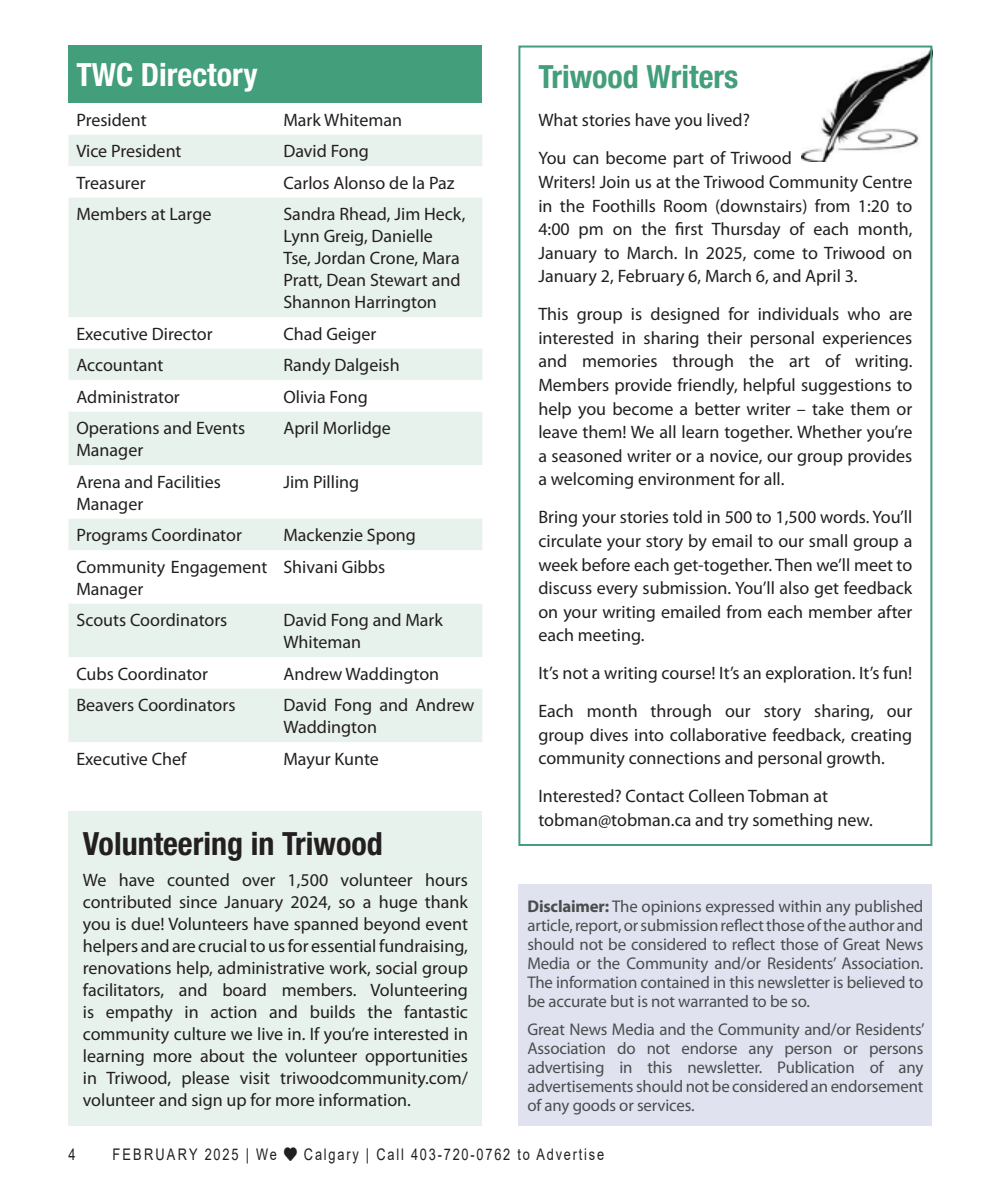
<style>
.page{position:relative;width:990px;height:1188px;background:#fff}
.page>*{position:absolute;margin:0;border:0;box-sizing:border-box;transform-origin:0 0}
.In_Around_title{font:700 condensed 32px "Helvetica Neue LT Std";color:#231f20}
.In_Around_title-2{font:700 condensed 32px "Helvetica Neue LT Std";color:#439e7b}
.In_Around_title-3{font:700 condensed 32px "Helvetica Neue LT Std";color:#fff}
.Body_text{font:18px/23.6px "Myriad Pro";color:#231f20}
.Body_text-2{font:17px/19px "Myriad Pro";letter-spacing:-.01em;color:#4b4c4d;text-align:justify}
.t1{font:16px "Arial";letter-spacing:.14em;color:#231f20;scale:.8 1}
.s1{font-weight:700}
</style>
<div class="page">
<div style="left:68px;top:46px;width:414px;height:57px;background:#439e7b"></div>
<svg style="left:68px;top:135px;width:414px;height:607px;fill:#e8f2ed"></svg>
<img style="left:801px;top:51px;width:128px;height:110px">
<div style="left:68px;top:811px;width:414px;height:315px;background:#e8f2ed"></div>
<div style="left:518px;top:884px;width:414px;height:242px;background:#e0e2f0"></div>
<div style="left:518px;top:46px;width:414px;height:800px;border:2px solid #439e7b"></div>
<p class="In_Around_title-3" style="left:76px;top:55px;width:183px">TWC Directory</p>
<p class="Body_text" style="left:76px;top:108px;width:72px">President</p>
<p class="Body_text" style="left:283px;top:108px;width:120px">Mark Whiteman</p>
<p class="Body_text" style="left:76px;top:139px;width:107px">Vice President</p>
<p class="Body_text" style="left:283px;top:139px;width:87px">David Fong</p>
<p class="Body_text" style="left:76px;top:171px;width:71px">Treasurer</p>
<p class="Body_text" style="left:283px;top:171px;width:173px">Carlos Alonso de la Paz</p>
<p class="Body_text" style="left:76px;top:202px;width:137px">Members at Large</p>
<p class="Body_text" style="left:283px;top:203px;width:184px;line-height:22px">Sandra Rhead, Jim Heck,<br>Lynn Greig, Danielle<br>Tse, Jordan Crone, Mara<br>Pratt, Dean Stewart and<br>Shannon Harrington</p>
<p class="Body_text" style="left:76px;top:322px;width:138px">Executive Director</p>
<p class="Body_text" style="left:283px;top:322px;width:94px">Chad Geiger</p>
<p class="Body_text" style="left:76px;top:353px;width:88px">Accountant</p>
<p class="Body_text" style="left:283px;top:353px;width:118px">Randy Dalgeish</p>
<p class="Body_text" style="left:76px;top:385px;width:105px">Administrator</p>
<p class="Body_text" style="left:283px;top:385px;width:86px">Olivia Fong</p>
<p class="Body_text" style="left:76px;top:417px;width:170px;line-height:22px">Operations and Events<br>Manager</p>
<p class="Body_text" style="left:283px;top:416px;width:109px">April Morlidge</p>
<p class="Body_text" style="left:76px;top:470px;width:146px;line-height:22px">Arena and Facilities<br>Manager</p>
<p class="Body_text" style="left:283px;top:470px;width:77px">Jim Pilling</p>
<p class="Body_text" style="left:76px;top:523px;width:167px">Programs Coordinator</p>
<p class="Body_text" style="left:283px;top:523px;width:134px">Mackenzie Spong</p>
<p class="Body_text" style="left:76px;top:555px;width:192px;line-height:22px">Community Engagement<br>Manager</p>
<p class="Body_text" style="left:283px;top:555px;width:103px">Shivani Gibbs</p>
<p class="Body_text" style="left:76px;top:608px;width:153px">Scouts Coordinators</p>
<p class="Body_text" style="left:283px;top:609px;width:161px;line-height:22px">David Fong and Mark<br>Whiteman</p>
<p class="Body_text" style="left:76px;top:662px;width:133px">Cubs Coordinator</p>
<p class="Body_text" style="left:283px;top:662px;width:157px">Andrew Waddington</p>
<p class="Body_text" style="left:76px;top:693px;width:161px">Beavers Coordinators</p>
<p class="Body_text" style="left:283px;top:694px;width:193px;line-height:22px">David Fong and Andrew<br>Waddington</p>
<p class="Body_text" style="left:76px;top:747px;width:112px">Executive Chef</p>
<p class="Body_text" style="left:283px;top:747px;width:97px">Mayur Kunte</p>
<p class="In_Around_title" style="left:83px;top:824px;width:301px">Volunteering in Triwood</p>
<p class="Body_text" style="left:83px;top:868px;width:387px;line-height:22px;text-align:justify">We have counted over 1,500 volunteer hours contributed since January 2024, so a huge thank you is due! Volunteers have spanned beyond event helpers and are crucial to us for essential fundraising, renovations help, administrative work, social group facilitators, and board members. Volunteering is empathy in action and builds the fantastic community culture we live in. If you’re interested in learning more about the volunteer opportunities in Triwood, please visit triwoodcommunity.com/ volunteer and sign up for more information.</p>
<p class="In_Around_title-2" style="left:538px;top:58px;width:202px">Triwood Writers</p>
<p class="Body_text" style="left:538px;top:108px;width:213px">What stories have you lived?</p>
<p class="Body_text" style="left:538px;top:146px;width:376px">You can become part of Triwood<br>Writers! Join us at the Triwood Community Centre in the Foothills Room (downstairs) from 1:20 to 4:00 pm on the first Thursday of each month, January to March. In 2025, come to Triwood on January 2, February 6, March 6, and April 3.</p>
<p class="Body_text" style="left:538px;top:302px;width:376px;text-align:justify">This group is designed for individuals who are interested in sharing their personal experiences and memories through the art of writing.<br>Members provide friendly, helpful suggestions to help you become a better writer – take them or leave them! We all learn together. Whether you’re a seasoned writer or a novice, our group provides a welcoming environment for all.</p>
<p class="Body_text" style="left:538px;top:505px;width:376px;text-align:justify">Bring your stories told in 500 to 1,500 words. You’ll circulate your story by email to our small group a week before each get-together. Then we’ll meet to discuss every submission. You’ll also get feedback on your writing emailed from each member after each meeting.</p>
<p class="Body_text" style="left:538px;top:661px;width:376px">It’s not a writing course! It’s an exploration. It’s fun!</p>
<p class="Body_text" style="left:538px;top:699px;width:376px;text-align:justify">Each month through our story sharing, our group dives into collaborative feedback, creating community connections and personal growth.</p>
<p class="Body_text" style="left:538px;top:784px;width:336px">Interested? Contact Colleen Tobman at tobman@tobman.ca and try something new.</p>
<p class="Body_text-2" style="left:527px;top:897px;width:398px"><span class="s1">Disclaimer:</span> The opinions expressed within any published article, report, or submission reflect those of the author and should not be considered to reflect those of Great News Media or the Community and/or Residents’ Association.<br>The information contained in this newsletter is believed to be accurate but is not warranted to be so.</p>
<p class="Body_text-2" style="left:527px;top:1020px;width:399px">Great News Media and the Community and/or Residents’ Association do not endorse any person or persons advertising in this newsletter. Publication of any advertisements should not be considered an endorsement of any goods or services.</p>
<p class="t1" style="left:68px;top:1144px;width:10px">4</p>
<p class="t1" style="left:112px;top:1144px;width:616px">FEBRUARY 2025 | We ♥ Calgary | Call 403-720-0762 to Advertise</p>
</div>
